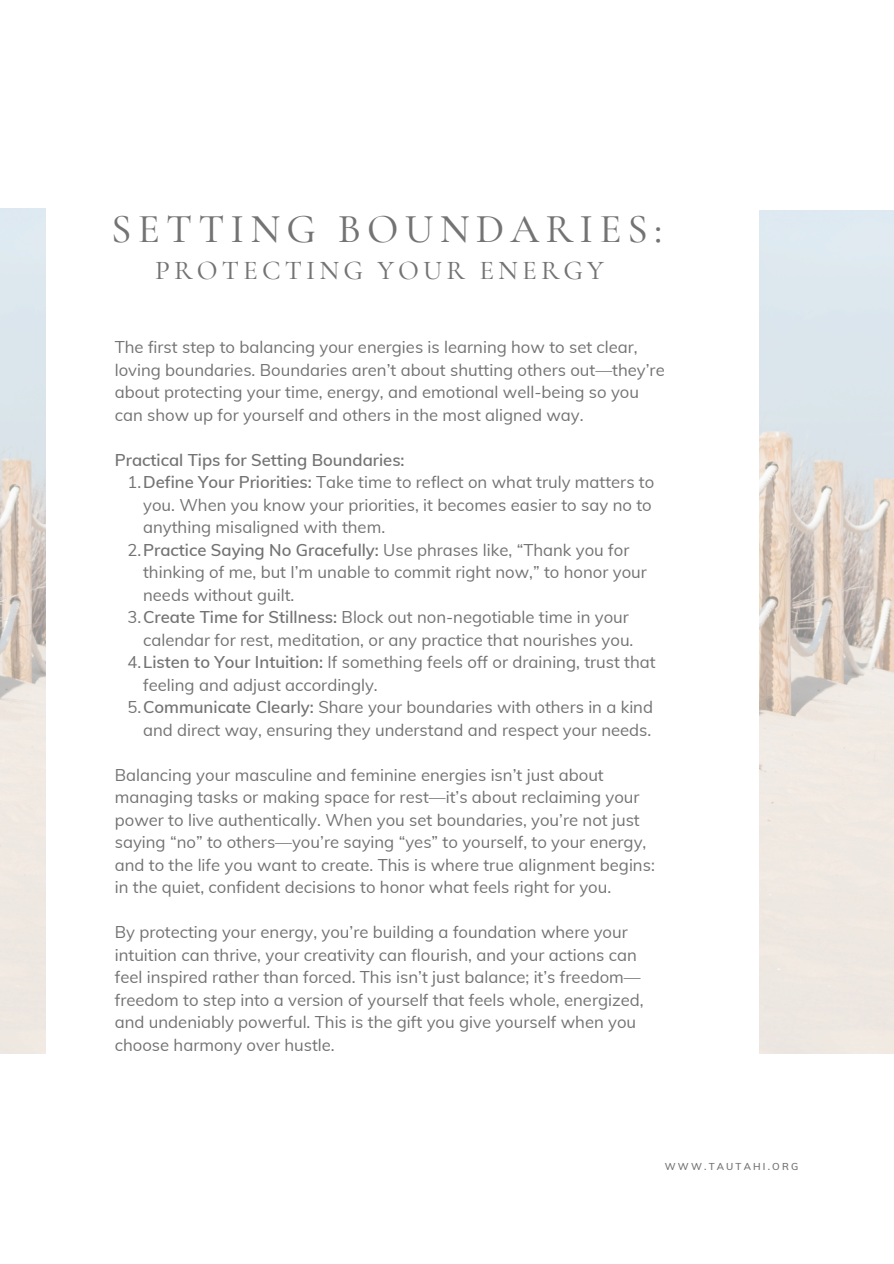
<style>
.page{position:relative;width:894px;height:1264px;background:#fff}
.page>*{position:absolute;margin:0;border:0;box-sizing:border-box;transform-origin:0 0}
.t1{font:500 41.1px "Cormorant Garamond";letter-spacing:.15em;color:#737373}
.t2{font:500 27.3px "Cormorant Garamond";letter-spacing:.15em;color:#737373}
.t3{font:16.65px/22.5px "Muli";color:#737373}
.t4{font:600 16.65px "Muli";color:#737373}
.t5{font:600 9.75px "Muli";letter-spacing:.22em;color:#737373}
.s1{font-weight:600}
</style>
<div class="page">
<img style="left:759px;top:210px;width:134px;height:843px">
<img style="left:0;top:208px;width:46px;height:845px">
<p class="t1" style="left:111px;top:204px;width:552px">SETTING BOUNDARIES:</p>
<h4 class="t2" style="left:155px;top:253px;width:450px">PROTECTING YOUR ENERGY</h4>
<p class="t3" style="left:115px;top:335px;width:551px">The first step to balancing your energies is learning how to set clear, loving boundaries. Boundaries aren’t about shutting others out—they’re about protecting your time, energy, and emotional well-being so you can show up for yourself and others in the most aligned way.</p>
<h1 class="t4" style="left:115px;top:449px;width:291px">Practical Tips for Setting Boundaries:</h1>
<h2 class="t3" style="left:143px;top:470px;width:512px;text-indent:-16px">1.<span class="s1">Define Your Priorities:</span> Take time to reflect on what truly matters to you. When you know your priorities, it becomes easier to say no to anything misaligned with them.</h2>
<h4 class="t3" style="left:143px;top:538px;width:505px;text-indent:-16px">2.<span class="s1">Practice Saying No Gracefully:</span> Use phrases like, “Thank you for thinking of me, but I’m unable to commit right now,” to honor your needs without guilt.</h4>
<h3 class="t3" style="left:128px;top:605px;width:507px;text-align:right">3.<span class="s1">Create Time for Stillness:</span> Block out non-negotiable time in your calendar for rest, meditation, or any practice that nourishes you.</h3>
<p class="t3" style="left:143px;top:650px;width:514px;text-indent:-16px">4.<span class="s1">Listen to Your Intuition:</span> If something feels off or draining, trust that feeling and adjust accordingly.</p>
<p class="t3" style="left:128px;top:695px;width:527px;text-align:right">5.<span class="s1">Communicate Clearly:</span> Share your boundaries with others in a kind and direct way, ensuring they understand and respect your needs.</p>
<p class="t3" style="left:115px;top:763px;width:541px">Balancing your masculine and feminine energies isn’t just about managing tasks or making space for rest—it’s about reclaiming your power to live authentically. When you set boundaries, you’re not just saying “no” to others—you’re saying “yes” to yourself, to your energy, and to the life you want to create. This is where true alignment begins: in the quiet, confident decisions to honor what feels right for you.</p>
<p class="t3" style="left:115px;top:920px;width:530px">By protecting your energy, you’re building a foundation where your intuition can thrive, your creativity can flourish, and your actions can feel inspired rather than forced. This isn’t just balance; it’s freedom— freedom to step into a version of yourself that feels whole, energized, and undeniably powerful. This is the gift you give yourself when you choose harmony over hustle.</p>
<h4 class="t5" style="left:664px;top:1160px;width:135px">WWW.TAUTAHI.ORG</h4>
</div>
